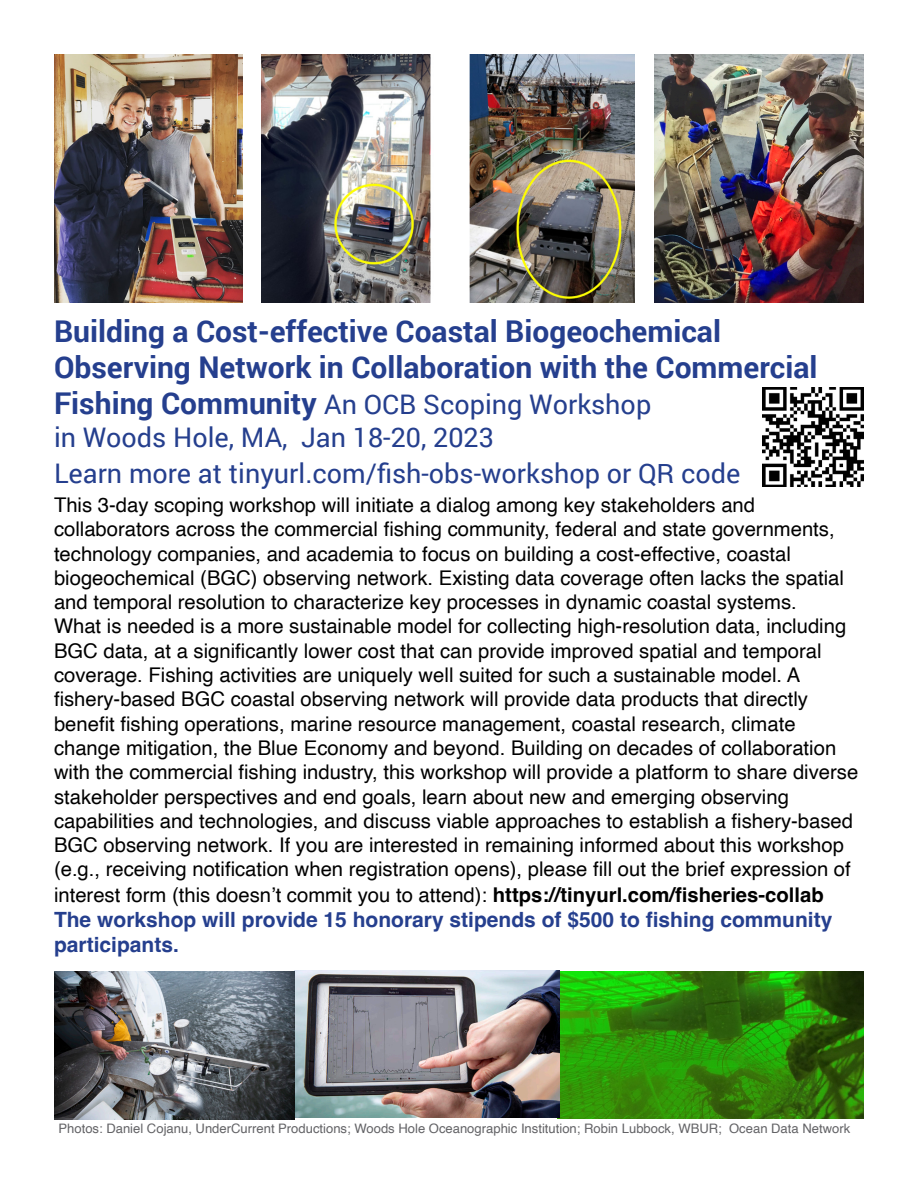
<style>
.page{position:relative;width:918px;height:1188px;background:#fff}
.page>*{position:absolute;margin:0;border:0;box-sizing:border-box;transform-origin:0 0}
.t1{font:700 30px/36px "Roboto";color:#253f8e}
.t2{font:27px "Roboto";color:#253f8e}
.t3{font:700 21px/25.2px "Helvetica";color:#253f8e}
.t4{font:20.25px/24.3px "Helvetica";color:#000}
.t5{font:13.05px "Helvetica";color:#636366}
.s1{font-weight:700;font-size:30px}
.s2{font-weight:700}
</style>
<div class="page">
<img style="left:557px;top:972px;width:307px;height:147px">
<img style="left:654px;top:54px;width:210px;height:248px">
<img style="left:294px;top:971px;width:266px;height:147px">
<img style="left:54px;top:54px;width:189px;height:248px">
<img style="left:54px;top:972px;width:240px;height:148px">
<img style="left:262px;top:54px;width:372px;height:248px">
<img style="left:763px;top:387px;width:101px;height:100px">
<p class="t1" style="left:54px;top:313px;width:765px">Building a Cost-effective Coastal Biogeochemical<br>Observing Network in Collaboration with the Commercial</p>
<p class="t2" style="left:54px;top:386px;width:599px"><span class="s1">Fishing Community</span> An OCB Scoping Workshop</p>
<p class="t2" style="left:54px;top:418px;width:441px">in Woods Hole, MA, Jan 18-20, 2023</p>
<p class="t2" style="left:54px;top:454px;width:688px">Learn more at tinyurl.com/fish-obs-workshop or QR code</p>
<p class="t4" style="left:54px;top:493px;width:806px">This 3-day scoping workshop will initiate a dialog among key stakeholders and collaborators across the commercial fishing community, federal and state governments, technology companies, and academia to focus on building a cost-effective, coastal biogeochemical (BGC) observing network. Existing data coverage often lacks the spatial and temporal resolution to characterize key processes in dynamic coastal systems.<br>What is needed is a more sustainable model for collecting high-resolution data, including BGC data, at a significantly lower cost that can provide improved spatial and temporal coverage. Fishing activities are uniquely well suited for such a sustainable model. A fishery-based BGC coastal observing network will provide data products that directly benefit fishing operations, marine resource management, coastal research, climate change mitigation, the Blue Economy and beyond. Building on decades of collaboration with the commercial fishing industry, this workshop will provide a platform to share diverse stakeholder perspectives and end goals, learn about new and emerging observing capabilities and technologies, and discuss viable approaches to establish a fishery-based BGC observing network. If you are interested in remaining informed about this workshop (e.g., receiving notification when registration opens), please fill out the brief expression of interest form (this doesn’t commit you to attend): <span class="s2">https://tinyurl.com/fisheries-collab</span></p>
<p class="t3" style="left:54px;top:909px;width:780px">The workshop will provide 15 honorary stipends of $500 to fishing community participants.</p>
<p class="t5" style="left:58px;top:1118px;width:793px">Photos: Daniel Cojanu, UnderCurrent Productions; Woods Hole Oceanographic Institution; Robin Lubbock, WBUR; Ocean Data Network</p>
</div>
